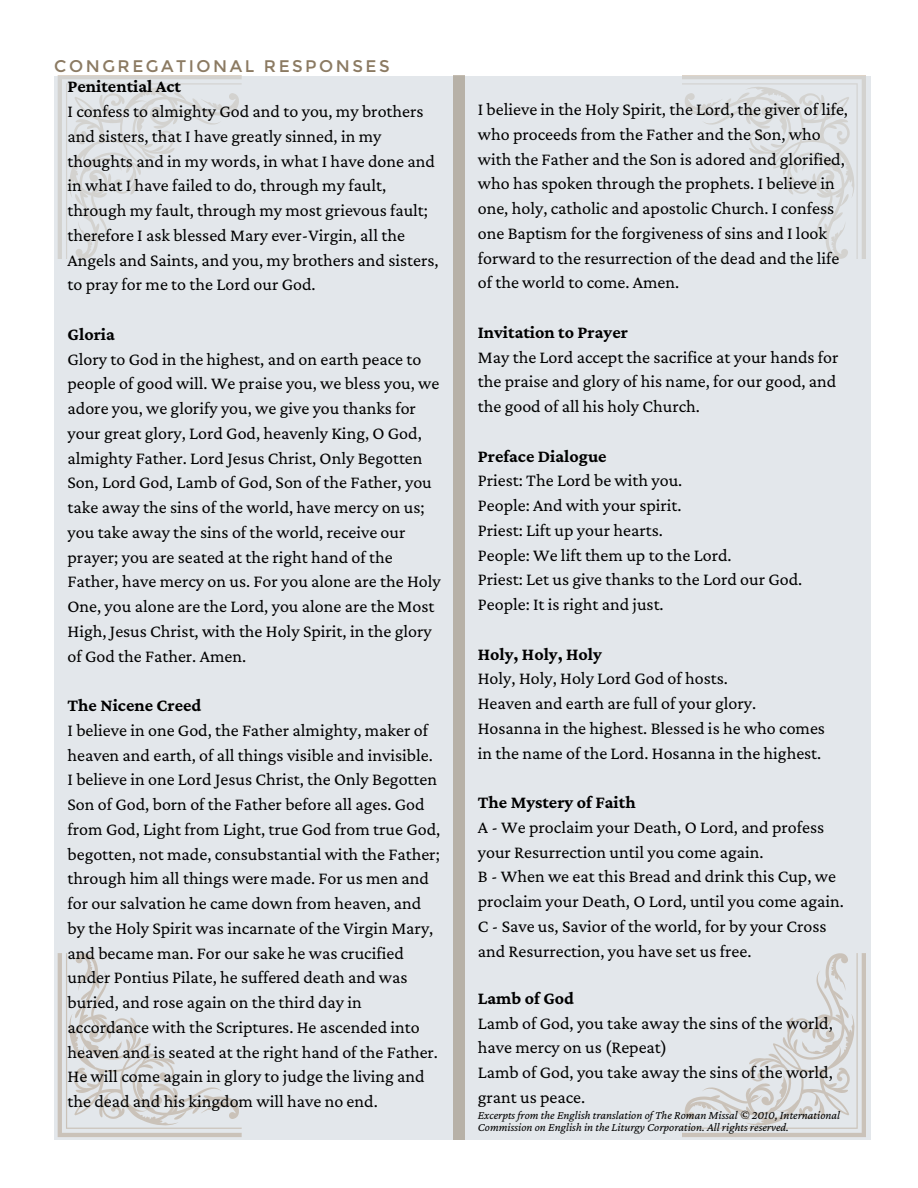
<style>
.page{position:relative;width:918px;height:1188px;background:#fff}
.page>*{position:absolute;margin:0;border:0;box-sizing:border-box;transform-origin:0 0}
.t1{font:18px/24.8px "Crimson Pro";color:#000}
.t2{font:700 18px "Crimson Pro";color:#000}
.t3{font:16.8px "Montserrat";letter-spacing:.15em;color:#8b7a62}
.t4{font:italic 12px/12px "Crimson Pro";color:#000}
</style>
<div class="page">
<div style="left:54px;top:76px;width:817px;height:1063px;background:#e3e7eb"></div>
<svg style="left:682px;top:953px;width:184px;height:184px"></svg>
<svg style="left:58px;top:953px;width:184px;height:184px"></svg>
<div style="left:453px;top:76px;width:12px;height:1064px;background:#b7b1a7"></div>
<p class="t3" style="left:54px;top:55px;width:337px">CONGREGATIONAL RESPONSES</p>
<p class="t2" style="left:68px;top:76px;width:115px">Penitential Act</p>
<p class="t1" style="left:68px;top:99px;width:373px">I confess to almighty God and to you, my brothers and sisters, that I have greatly sinned, in my thoughts and in my words, in what I have done and in what I have failed to do, through my fault, through my fault, through my most grievous fault; therefore I ask blessed Mary ever-Virgin, all the Angels and Saints, and you, my brothers and sisters, to pray for me to the Lord our God.</p>
<p class="t2" style="left:68px;top:324px;width:49px">Gloria</p>
<p class="t1" style="left:68px;top:346px;width:375px">Glory to God in the highest, and on earth peace to people of good will. We praise you, we bless you, we adore you, we glorify you, we give you thanks for your great glory, Lord God, heavenly King, O God, almighty Father. Lord Jesus Christ, Only Begotten Son, Lord God, Lamb of God, Son of the Father, you take away the sins of the world, have mercy on us; you take away the sins of the world, receive our prayer; you are seated at the right hand of the Father, have mercy on us. For you alone are the Holy One, you alone are the Lord, you alone are the Most High, Jesus Christ, with the Holy Spirit, in the glory of God the Father. Amen.</p>
<p class="t2" style="left:68px;top:695px;width:135px">The Nicene Creed</p>
<p class="t1" style="left:68px;top:717px;width:374px">I believe in one God, the Father almighty, maker of heaven and earth, of all things visible and invisible.<br>I believe in one Lord Jesus Christ, the Only Begotten Son of God, born of the Father before all ages. God from God, Light from Light, true God from true God, begotten, not made, consubstantial with the Father; through him all things were made. For us men and for our salvation he came down from heaven, and by the Holy Spirit was incarnate of the Virgin Mary, and became man. For our sake he was crucified under Pontius Pilate, he suffered death and was buried, and rose again on the third day in accordance with the Scriptures. He ascended into heaven and is seated at the right hand of the Father.<br>He will come again in glory to judge the living and the dead and his kingdom will have no end.</p>
<p class="t1" style="left:478px;top:97px;width:372px">I believe in the Holy Spirit, the Lord, the giver of life, who proceeds from the Father and the Son, who with the Father and the Son is adored and glorified, who has spoken through the prophets. I believe in one, holy, catholic and apostolic Church. I confess one Baptism for the forgiveness of sins and I look forward to the resurrection of the dead and the life of the world to come. Amen.</p>
<p class="t2" style="left:478px;top:322px;width:152px">Invitation to Prayer</p>
<p class="t1" style="left:478px;top:344px;width:362px;text-align:justify">May the Lord accept the sacrifice at your hands for the praise and glory of his name, for our good, and the good of all his holy Church.</p>
<p class="t2" style="left:478px;top:445px;width:130px">Preface Dialogue</p>
<p class="t1" style="left:478px;top:468px;width:326px">Priest: The Lord be with you.<br>People: And with your spirit.<br>Priest: Lift up your hearts.<br>People: We lift them up to the Lord.<br>Priest: Let us give thanks to the Lord our God.<br>People: It is right and just.</p>
<p class="t2" style="left:478px;top:643px;width:126px">Holy, Holy, Holy</p>
<p class="t1" style="left:478px;top:666px;width:349px">Holy, Holy, Holy Lord God of hosts.<br>Heaven and earth are full of your glory.<br>Hosanna in the highest. Blessed is he who comes in the name of the Lord. Hosanna in the highest.</p>
<p class="t2" style="left:478px;top:792px;width:159px">The Mystery of Faith</p>
<p class="t1" style="left:478px;top:814px;width:368px">A - We proclaim your Death, O Lord, and profess your Resurrection until you come again.<br>B - When we eat this Bread and drink this Cup, we proclaim your Death, O Lord, until you come again.<br>C - Save us, Savior of the world, for by your Cross and Resurrection, you have set us free.</p>
<p class="t2" style="left:478px;top:988px;width:98px">Lamb of God</p>
<p class="t1" style="left:478px;top:1010px;width:357px">Lamb of God, you take away the sins of the world, have mercy on us (Repeat)<br>Lamb of God, you take away the sins of the world, grant us peace.</p>
<p class="t4" style="left:478px;top:1109px;width:364px">Excerpts from the English translation of The Roman Missal © 2010, International<br>Commission on English in the Liturgy Corporation. All rights reserved.</p>
</div>
